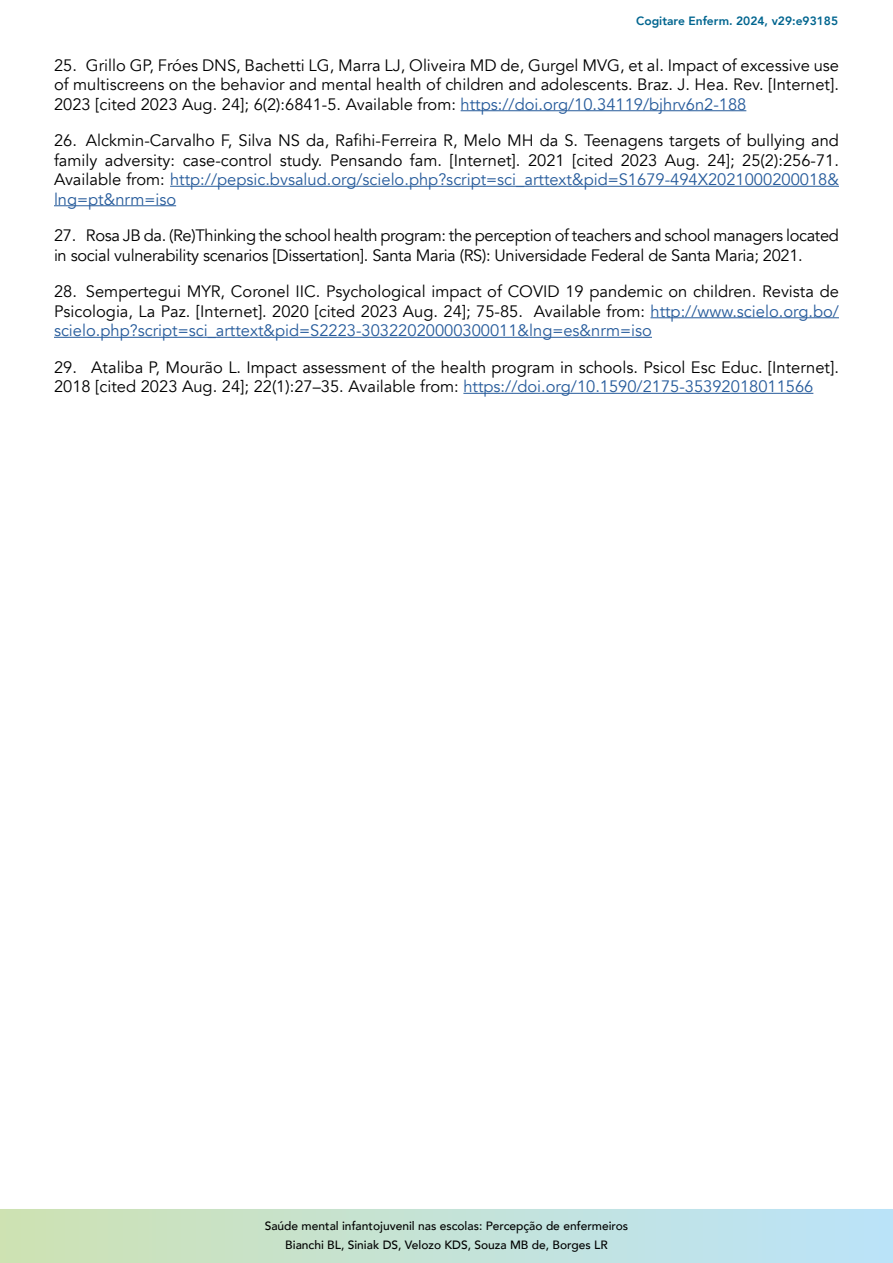
<style>
.page{position:relative;width:893px;height:1263px;background:#fff}
.page>*{position:absolute;margin:0;border:0;box-sizing:border-box;transform-origin:0 0}
.t1{font:16.5px/19.5px "Avenir";color:#000;text-align:justify}
.t2{font:16.5px/19.5px "Avenir";letter-spacing:-.02em;color:#000}
.t3{font:500 12px/18.6px "Avenir";color:#000;text-align:center}
.t4{font:800 12px "Avenir";color:#00658f}
.s1{color:#265b9b}
</style>
<div class="page">
<svg style="left:0;top:1209px;width:893px;height:54px;background:#c4e2d6"></svg>
<hr style="left:461px;top:110px;width:285px;height:1px;background:#265b9b">
<hr style="left:170px;top:186px;width:669px;height:1px;background:#265b9b">
<hr style="left:54px;top:205px;width:122px;height:1px;background:#265b9b">
<hr style="left:650px;top:317px;width:189px;height:1px;background:#265b9b">
<hr style="left:54px;top:337px;width:598px;height:1px;background:#265b9b">
<hr style="left:463px;top:393px;width:350px;height:1px;background:#265b9b">
<p class="t4" style="left:636px;top:12px;width:203px">Cogitare Enferm. 2024, v29:e93185</p>
<p class="t1" style="left:54px;top:55px;width:787px">25. Grillo GP, Fróes DNS, Bachetti LG, Marra LJ, Oliveira MD de, Gurgel MVG, et al. Impact of excessive use of multiscreens on the behavior and mental health of children and adolescents. Braz. J. Hea. Rev. [Internet].<br>2023 [cited 2023 Aug. 24]; 6(2):6841-5. Available from: <span class="s1">https://doi.org/10.34119/bjhrv6n2-188</span></p>
<p class="t1" style="left:54px;top:131px;width:786px">26. Alckmin-Carvalho F, Silva NS da, Rafihi-Ferreira R, Melo MH da S. Teenagens targets of bullying and family adversity: case-control study. Pensando fam. [Internet]. 2021 [cited 2023 Aug. 24]; 25(2):256-71.<br>Available from: <span class="s1">http://pepsic.bvsalud.org/scielo.php?script=sci_arttext&amp;pid=S1679-494X2021000200018&amp; lng=pt&amp;nrm=iso</span></p>
<p class="t2" style="left:54px;top:226px;width:786px">27. Rosa JB da. (Re)Thinking the school health program: the perception of teachers and school managers located in social vulnerability scenarios [Dissertation]. Santa Maria (RS): Universidade Federal de Santa Maria; 2021.</p>
<p class="t1" style="left:54px;top:282px;width:786px">28. Sempertegui MYR, Coronel IIC. Psychological impact of COVID 19 pandemic on children. Revista de Psicologia, La Paz. [Internet]. 2020 [cited 2023 Aug. 24]; 75-85. Available from: <span class="s1">http://www.scielo.org.bo/ scielo.php?script=sci_arttext&amp;pid=S2223-30322020000300011&amp;lng=es&amp;nrm=iso</span></p>
<p class="t1" style="left:54px;top:357px;width:786px">29. Ataliba P, Mourão L. Impact assessment of the health program in schools. Psicol Esc Educ. [Internet].<br>2018 [cited 2023 Aug. 24]; 22(1):27–35. Available from: <span class="s1">https://doi.org/10.1590/2175-35392018011566</span></p>
<p class="t3" style="left:265px;top:1216px;width:365px">Saúde mental infantojuvenil nas escolas: Percepção de enfermeiros<br>Bianchi BL, Siniak DS, Velozo KDS, Souza MB de, Borges LR</p>
</div>
